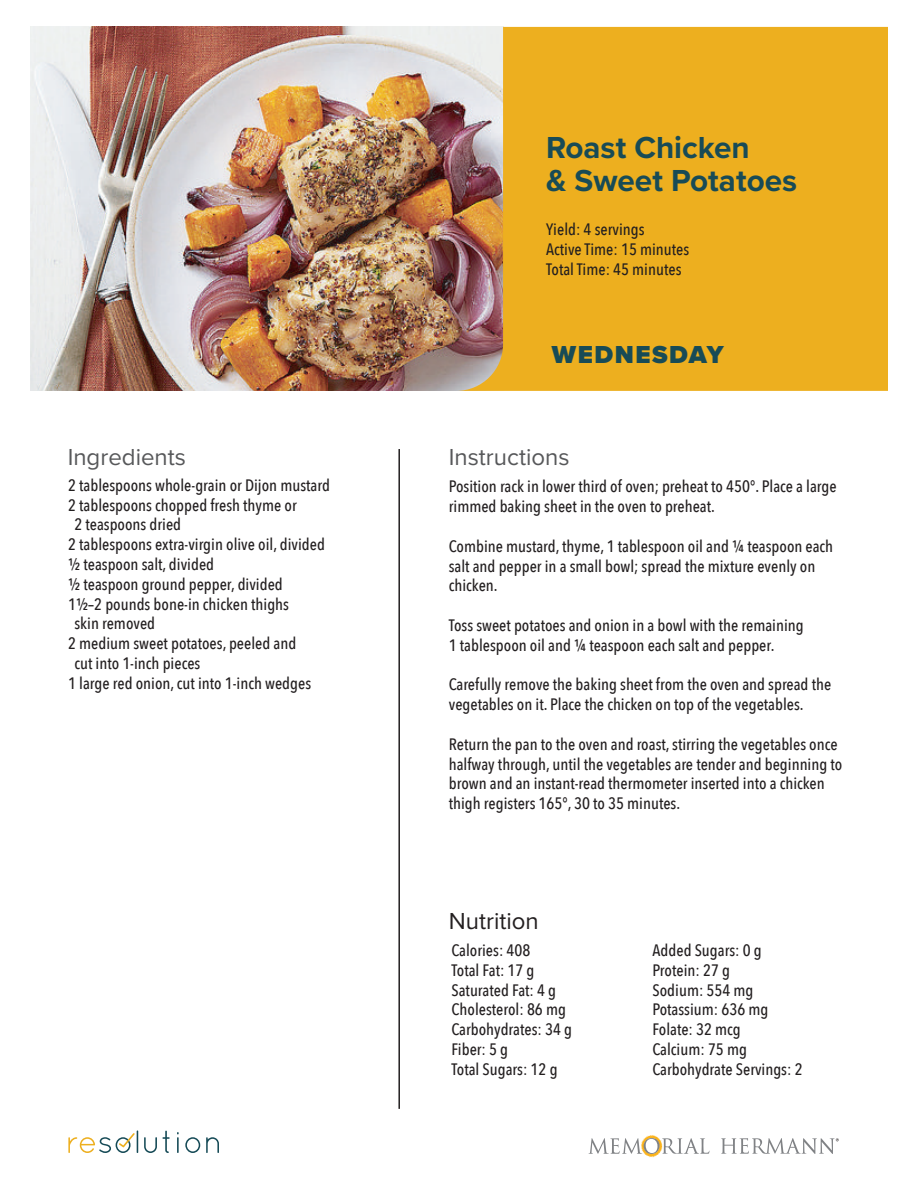
<style>
.page{position:relative;width:918px;height:1188px;background:#fff}
.page>*{position:absolute;margin:0;border:0;box-sizing:border-box;transform-origin:0 0}
.t1{font:700 31.5px/33px "Proxima Nova";color:#184b56}
.t2{font:900 25.5px "Proxima Nova";letter-spacing:.06em;color:#184b56}
.t3{font:24px "Proxima Nova";color:#57585a}
.t4{font:24px "Proxima Nova";color:#231f20}
.t5{font:500 16.5px/19.8px "Avenir Next Condensed";color:#231f20}
</style>
<div class="page">
<svg style="left:144px;top:1137px;width:13px;height:16px"></svg>
<svg style="left:163px;top:1131px;width:7px;height:22px"></svg>
<svg style="left:177px;top:1132px;width:2px;height:21px"></svg>
<svg style="left:185px;top:1137px;width:15px;height:16px"></svg>
<svg style="left:206px;top:1137px;width:13px;height:16px"></svg>
<svg style="left:68px;top:1130px;width:70px;height:23px"></svg>
<img style="left:30px;top:27px;width:426px;height:364px">
<svg style="left:456px;top:27px;width:432px;height:364px;background:#e6ab2b"></svg>
<img style="left:644px;top:1135px;width:15px;height:23px">
<svg style="left:589px;top:1138px;width:120px;height:16px"></svg>
<svg style="left:721px;top:1138px;width:118px;height:16px"></svg>
<hr style="left:398px;top:449px;width:2px;height:660px;background:#231f20">
<h3 class="t3" style="left:68px;top:439px;width:120px">Ingredients</h3>
<p class="t5" style="left:68px;top:475px;width:263px">2 tablespoons whole-grain or Dijon mustard</p>
<p class="t5" style="left:68px;top:495px;width:230px">2 tablespoons chopped fresh thyme or</p>
<p class="t5" style="left:74px;top:515px;width:108px">2 teaspoons dried</p>
<p class="t5" style="left:68px;top:534px;width:258px">2 tablespoons extra-virgin olive oil, divided</p>
<p class="t5" style="left:68px;top:554px;width:148px">½ teaspoon salt, divided</p>
<p class="t5" style="left:68px;top:574px;width:216px">½ teaspoon ground pepper, divided</p>
<p class="t5" style="left:68px;top:594px;width:222px">1½–2 pounds bone-in chicken thighs</p>
<p class="t5" style="left:74px;top:614px;width:82px">skin removed</p>
<p class="t5" style="left:68px;top:633px;width:230px">2 medium sweet potatoes, peeled and</p>
<p class="t5" style="left:74px;top:653px;width:127px">cut into 1-inch pieces</p>
<p class="t5" style="left:68px;top:673px;width:245px">1 large red onion, cut into 1-inch wedges</p>
<h1 class="t1" style="left:546px;top:130px;width:253px">Roast Chicken<br>&amp; Sweet Potatoes</h1>
<p class="t5" style="left:546px;top:220px;width:145px">Yield: 4 servings<br>Active Time: 15 minutes<br>Total Time: 45 minutes</p>
<h2 class="t2" style="left:552px;top:336px;width:173px">WEDNESDAY</h2>
<h3 class="t3" style="left:449px;top:439px;width:122px">Instructions</h3>
<p class="t5" style="left:449px;top:477px;width:389px">Position rack in lower third of oven; preheat to 450°. Place a large rimmed baking sheet in the oven to preheat.</p>
<p class="t5" style="left:449px;top:536px;width:386px">Combine mustard, thyme, 1 tablespoon oil and ¼ teaspoon each salt and pepper in a small bowl; spread the mixture evenly on chicken.</p>
<p class="t5" style="left:449px;top:615px;width:357px">Toss sweet potatoes and onion in a bowl with the remaining<br>1 tablespoon oil and ¼ teaspoon each salt and pepper.</p>
<p class="t5" style="left:449px;top:675px;width:384px">Carefully remove the baking sheet from the oven and spread the vegetables on it. Place the chicken on top of the vegetables.</p>
<p class="t5" style="left:449px;top:734px;width:395px">Return the pan to the oven and roast, stirring the vegetables once halfway through, until the vegetables are tender and beginning to brown and an instant-read thermometer inserted into a chicken thigh registers 165°, 30 to 35 minutes.</p>
<h3 class="t4" style="left:449px;top:904px;width:91px">Nutrition</h3>
<p class="t5" style="left:452px;top:940px;width:122px">Calories: 408<br>Total Fat: 17 g<br>Saturated Fat: 4 g<br>Cholesterol: 86 mg<br>Carbohydrates: 34 g<br>Fiber: 5 g<br>Total Sugars: 12 g</p>
<p class="t5" style="left:653px;top:940px;width:152px">Added Sugars: 0 g<br>Protein: 27 g<br>Sodium: 554 mg<br>Potassium: 636 mg<br>Folate: 32 mcg<br>Calcium: 75 mg<br>Carbohydrate Servings: 2</p>
</div>
